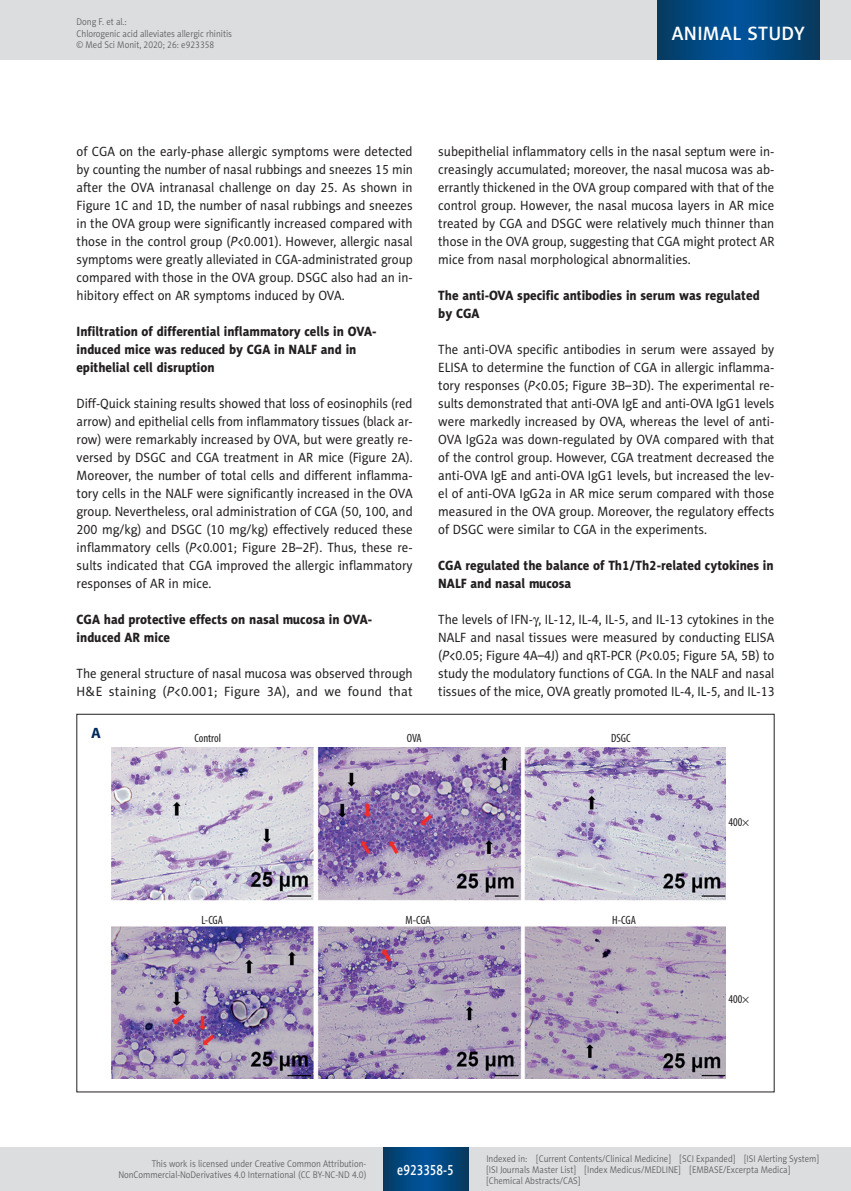
<style>
.page{position:relative;width:851px;height:1191px;background:#fff}
.page>*{position:absolute;margin:0;border:0;box-sizing:border-box;transform-origin:0 0}
.t1{font:19.5px "Naomi Sans EFN Medium";letter-spacing:.015em;color:#fff}
.t2{font:15px "Naomi Sans EFN Medium";color:#fff;scale:.8 1}
.t3{font:700 15px "Myriad Pro";color:#00295c}
.MSM_Body{font:13.5px/18px "Naomi Sans EFN";color:#231f20;text-align:justify;scale:.95 1}
.MSM_Body-2{font:13.5px/18px "Naomi Sans EFN";color:#231f20;text-align:justify;scale:.94 1}
.MSM_Headline_2{font:13.5px/18px "Naomi Sans EFN Heavy";color:#231f20;scale:.95 1}
.t4{font:condensed 12px "Myriad Pro";color:#231f20}
.t5{font:9.75px/11.2px "Naomi Sans EFN Light";color:#57585a;scale:.9 1}
.s1{font-style:italic}
.s2{font-family:"Standard Sym L"}
</style>
<div class="page">
<img style="left:111px;top:747px;width:614px;height:153px">
<img style="left:111px;top:926px;width:614px;height:152px">
<div style="left:0;top:1148px;width:850px;height:43px;background:#dcdddf"></div>
<svg style="left:383px;top:1147px;width:85px;height:43px;background:#02477e"></svg>
<div style="left:0;top:0;width:850px;height:60px;background:#dcdddf"></div>
<svg style="left:657px;top:0;width:162px;height:60px;background:#02477e"></svg>
<p class="t5" style="left:77px;top:16px;width:174px">Dong F. et al.:<br>Chlorogenic acid alleviates allergic rhinitis © Med Sci Monit, 2020; 26: e923358</p>
<h1 class="t1" style="left:671px;top:22px;width:134px">ANIMAL STUDY</h1>
<p class="MSM_Body" style="left:77px;top:142px;width:355px">of CGA on the early-phase allergic symptoms were detected by counting the number of nasal rubbings and sneezes 15 min after the OVA intranasal challenge on day 25. As shown in Figure 1C and 1D, the number of nasal rubbings and sneezes in the OVA group were significantly increased compared with those in the control group (<span class="s1">P</span>&lt;0.001). However, allergic nasal symptoms were greatly alleviated in CGA-administrated group compared with those in the OVA group. DSGC also had an in&shy;hibitory effect on AR symptoms induced by OVA.</p>
<p class="MSM_Headline_2" style="left:77px;top:322px;width:317px">Infiltration of differential inflammatory cells in OVA&shy;induced mice was reduced by CGA in NALF and in epithelial cell disruption</p>
<p class="MSM_Body-2" style="left:77px;top:394px;width:359px">Diff-Quick staining results showed that loss of eosinophils (red arrow) and epithelial cells from inflammatory tissues (black ar&shy;row) were remarkably increased by OVA, but were greatly re&shy;versed by DSGC and CGA treatment in AR mice (Figure 2A).<br>Moreover, the number of total cells and different inflamma&shy;tory cells in the NALF were significantly increased in the OVA group. Nevertheless, oral administration of CGA (50, 100, and 200 mg/kg) and DSGC (10 mg/kg) effectively reduced these inflammatory cells (<span class="s1">P</span>&lt;0.001; Figure 2B–2F). Thus, these re&shy;sults indicated that CGA improved the allergic inflammatory responses of AR in mice.</p>
<p class="MSM_Headline_2" style="left:77px;top:610px;width:313px">CGA had protective effects on nasal mucosa in OVA&shy;induced AR mice</p>
<p class="MSM_Body" style="left:77px;top:664px;width:355px">The general structure of nasal mucosa was observed through<br>H&amp;E staining (<span class="s1">P</span>&lt;0.001; Figure 3A), and we found that</p>
<p class="t3" style="left:91px;top:723px;width:11px">A</p>
<p class="t4" style="left:194px;top:731px;width:28px">Control</p>
<p class="t4" style="left:407px;top:731px;width:17px">OVA</p>
<p class="MSM_Body" style="left:438px;top:142px;width:355px">subepithelial inflammatory cells in the nasal septum were in&shy;creasingly accumulated; moreover, the nasal mucosa was ab&shy;errantly thickened in the OVA group compared with that of the control group. However, the nasal mucosa layers in AR mice treated by CGA and DSGC were relatively much thinner than those in the OVA group, suggesting that CGA might protect AR mice from nasal morphological abnormalities.</p>
<p class="MSM_Headline_2" style="left:438px;top:286px;width:340px">The anti-OVA specific antibodies in serum was regulated by CGA</p>
<p class="MSM_Body" style="left:438px;top:340px;width:355px">The anti-OVA specific antibodies in serum were assayed by ELISA to determine the function of CGA in allergic inflamma&shy;tory responses (<span class="s1">P</span>&lt;0.05; Figure 3B–3D). The experimental re&shy;sults demonstrated that anti-OVA IgE and anti-OVA IgG1 levels were markedly increased by OVA, whereas the level of anti-OVA IgG2a was down-regulated by OVA compared with that of the control group. However, CGA treatment decreased the anti-OVA IgE and anti-OVA IgG1 levels, but increased the lev&shy;el of anti-OVA IgG2a in AR mice serum compared with those measured in the OVA group. Moreover, the regulatory effects of DSGC were similar to CGA in the experiments.</p>
<p class="MSM_Headline_2" style="left:438px;top:556px;width:354px">CGA regulated the balance of Th1/Th2-related cytokines in<br>NALF and nasal mucosa</p>
<p class="MSM_Body" style="left:438px;top:610px;width:355px">The levels of IFN-<span class="s2">g</span>, IL-12, IL-4, IL-5, and IL-13 cytokines in the NALF and nasal tissues were measured by conducting ELISA (<span class="s1">P</span>&lt;0.05; Figure 4A–4J) and qRT-PCR (<span class="s1">P</span>&lt;0.05; Figure 5A, 5B) to study the modulatory functions of CGA. In the NALF and nasal tissues of the mice, OVA greatly promoted IL-4, IL-5, and IL-13</p>
<p class="t4" style="left:611px;top:731px;width:21px">DSGC</p>
<p class="t4" style="left:728px;top:814px;width:23px">400×</p>
<p class="t4" style="left:201px;top:913px;width:23px">L-CGA</p>
<p class="t4" style="left:405px;top:913px;width:27px">M-CGA</p>
<p class="t4" style="left:612px;top:913px;width:25px">H-CGA</p>
<p class="t4" style="left:728px;top:991px;width:23px">400×</p>
<p class="t5" style="left:118px;top:1158px;width:277px;text-align:right">This work is licensed under Creative Common Attribution-<br>NonCommercial-NoDerivatives 4.0 International (CC BY-NC-ND 4.0)</p>
<p class="t2" style="left:397px;top:1160px;width:72px">e923358-5</p>
<p class="t5" style="left:486px;top:1152px;width:371px">Indexed in: [Current Contents/Clinical Medicine] [SCI Expanded] [ISI Alerting System] [ISI Journals Master List] [Index Medicus/MEDLINE] [EMBASE/Excerpta Medica] [Chemical Abstracts/CAS]</p>
</div>
